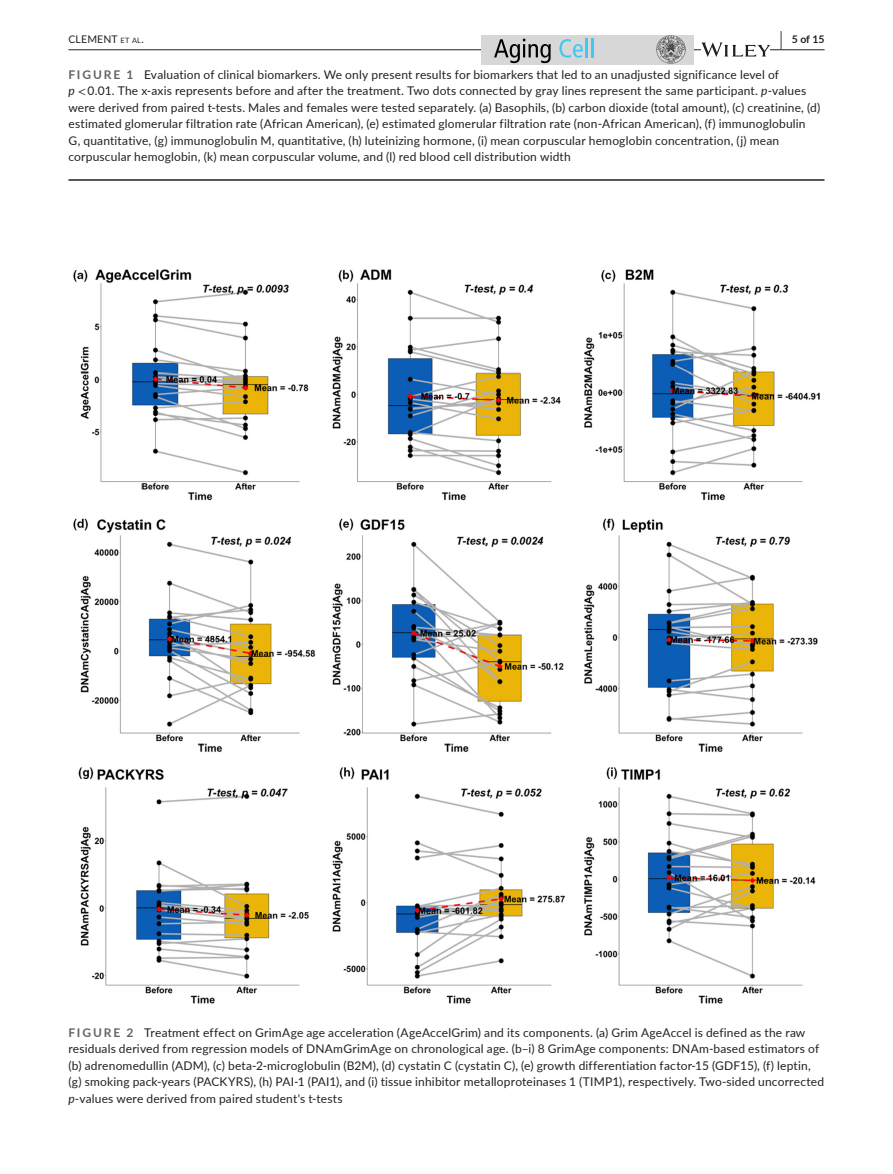
<style>
.page{position:relative;width:893px;height:1174px;background:#fff}
.page>*{position:absolute;margin:0;border:0;box-sizing:border-box;transform-origin:0 0}
.t1{font:12px/16.5px "Lato";letter-spacing:.015em;color:#231f20}
.t2{font:10.5px "Lato";letter-spacing:.015em;color:#231f20}
.t3{font:700 10.5px "Lato";color:#231f20}
.s1{font-size:7.35px}
.s2{font-size:19.5px}
.s3{font-weight:700;color:#636366}
.s4{font-style:italic}
.s5{font-family:"STIX"}
</style>
<div class="page">
<hr style="left:68px;top:49px;width:756px;height:1px;background:#231f20">
<div style="left:481px;top:35px;width:213px;height:29px;background:#d7d7d7"></div>
<svg style="left:494px;top:39px;width:57px;height:24px"></svg>
<svg style="left:559px;top:39px;width:24px;height:19px"></svg>
<hr style="left:585px;top:38px;width:3px;height:19px;background:#40c8f4">
<svg style="left:591px;top:38px;width:2px;height:19px"></svg>
<img style="left:657px;top:35px;width:28px;height:29px">
<svg style="left:701px;top:42px;width:69px;height:15px"></svg>
<hr style="left:68px;top:179px;width:756px;height:2px;background:#231f20">
<img style="left:73px;top:269px;width:747px;height:735px">
<p class="t2" style="left:68px;top:31px;width:77px">CLEMENT <span class="s1">et al</span>.</p>
<p class="t3" style="left:780px;top:31px;width:46px"><span class="s2">|</span> 5 of 15</p>
<p class="t1" style="left:68px;top:66px;width:753px"><span class="s3">FIGURE 1</span> Evaluation of clinical biomarkers. We only present results for biomarkers that led to an unadjusted significance level of<br><span class="s4">p</span> <span class="s5">&lt;</span> 0.01. The x-axis represents before and after the treatment. Two dots connected by gray lines represent the same participant. <span class="s4">p</span>-values were derived from paired t-tests. Males and females were tested separately. (a) Basophils, (b) carbon dioxide (total amount), (c) creatinine, (d) estimated glomerular filtration rate (African American), (e) estimated glomerular filtration rate (non-African American), (f) immunoglobulin G, quantitative, (g) immunoglobulin M, quantitative, (h) luteinizing hormone, (i) mean corpuscular hemoglobin concentration, (j) mean corpuscular hemoglobin, (k) mean corpuscular volume, and (l) red blood cell distribution width</p>
<p class="t1" style="left:68px;top:1023px;width:757px"><span class="s3">FIGURE 2</span> Treatment effect on GrimAge age acceleration (AgeAccelGrim) and its components. (a) Grim AgeAccel is defined as the raw residuals derived from regression models of DNAmGrimAge on chronological age. (b–i) 8 GrimAge components: DNAm-based estimators of (b) adrenomedullin (ADM), (c) beta-2-microglobulin (B2M), (d) cystatin C (cystatin C), (e) growth differentiation factor-15 (GDF15), (f) leptin, (g) smoking pack-years (PACKYRS), (h) PAI-1 (PAI1), and (i) tissue inhibitor metalloproteinases 1 (TIMP1), respectively. Two-sided uncorrected <span class="s4">p</span>-values were derived from paired student's t-tests</p>
</div>
